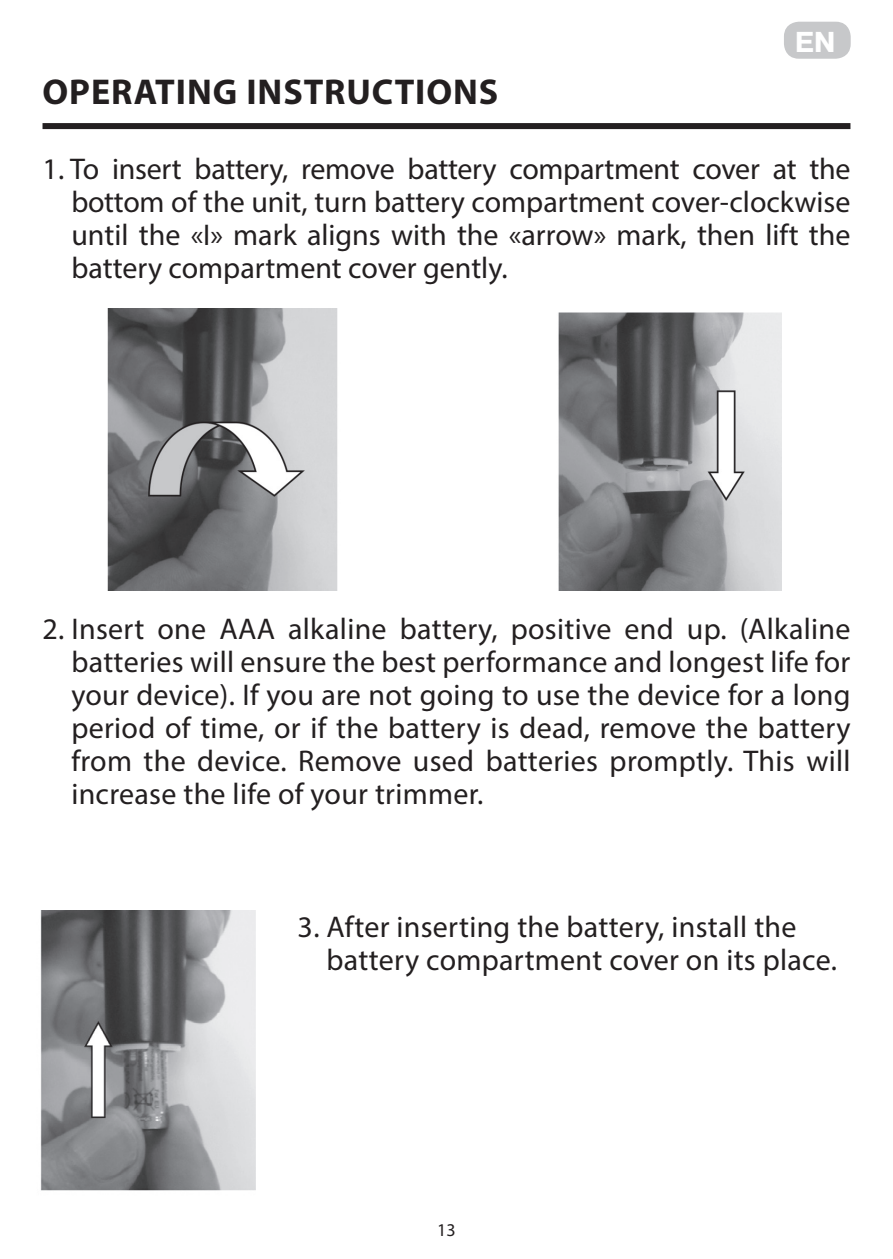
<style>
.page{position:relative;width:893px;height:1259px;background:#fff}
.page>*{position:absolute;margin:0;border:0;box-sizing:border-box;transform-origin:0 0}
.Podzag{font:700 36px "Myriad Pro";letter-spacing:.025em;color:#231f20}
.t1{font:30px/33px "Myriad Pro";letter-spacing:.01em;color:#231f20;text-align:justify}
.t2{font:700 28.8px "Pragmatica";color:#fff}
.t3{font:18px "Myriad Pro";color:#231f20}
</style>
<div class="page">
<div style="left:784px;top:22px;width:67px;height:37px;background:#c7c8ca;border-radius:15px"></div>
<div style="left:43px;top:123px;width:807px;height:6px;background:#231f20"></div>
<img style="left:107px;top:308px;width:674px;height:282px">
<img style="left:40px;top:910px;width:215px;height:281px">
<p class="Podzag" style="left:43px;top:68px;width:457px">OPERATING INSTRUCTIONS</p>
<p class="t2" style="left:795px;top:23px;width:43px">EN</p>
<p class="t1" style="left:71px;top:152px;width:781px;text-indent:-29px">1. To insert battery, remove battery compartment cover at the bottom of the unit, turn battery compartment cover-clockwise until the «I» mark aligns with the «arrow» mark, then lift the battery compartment cover gently.</p>
<p class="t1" style="left:71px;top:612px;width:781px;text-indent:-29px">2. Insert one AAA alkaline battery, positive end up. (Alkaline batteries will ensure the best performance and longest life for your device). If you are not going to use the device for a long period of time, or if the battery is dead, remove the battery from the device. Remove used batteries promptly. This will increase the life of your trimmer.</p>
<p class="t1" style="left:326px;top:910px;width:512px;text-indent:-29px">3. After inserting the battery, install the battery compartment cover on its place.</p>
<p class="t3" style="left:437px;top:1219px;width:20px">13</p>
</div>
